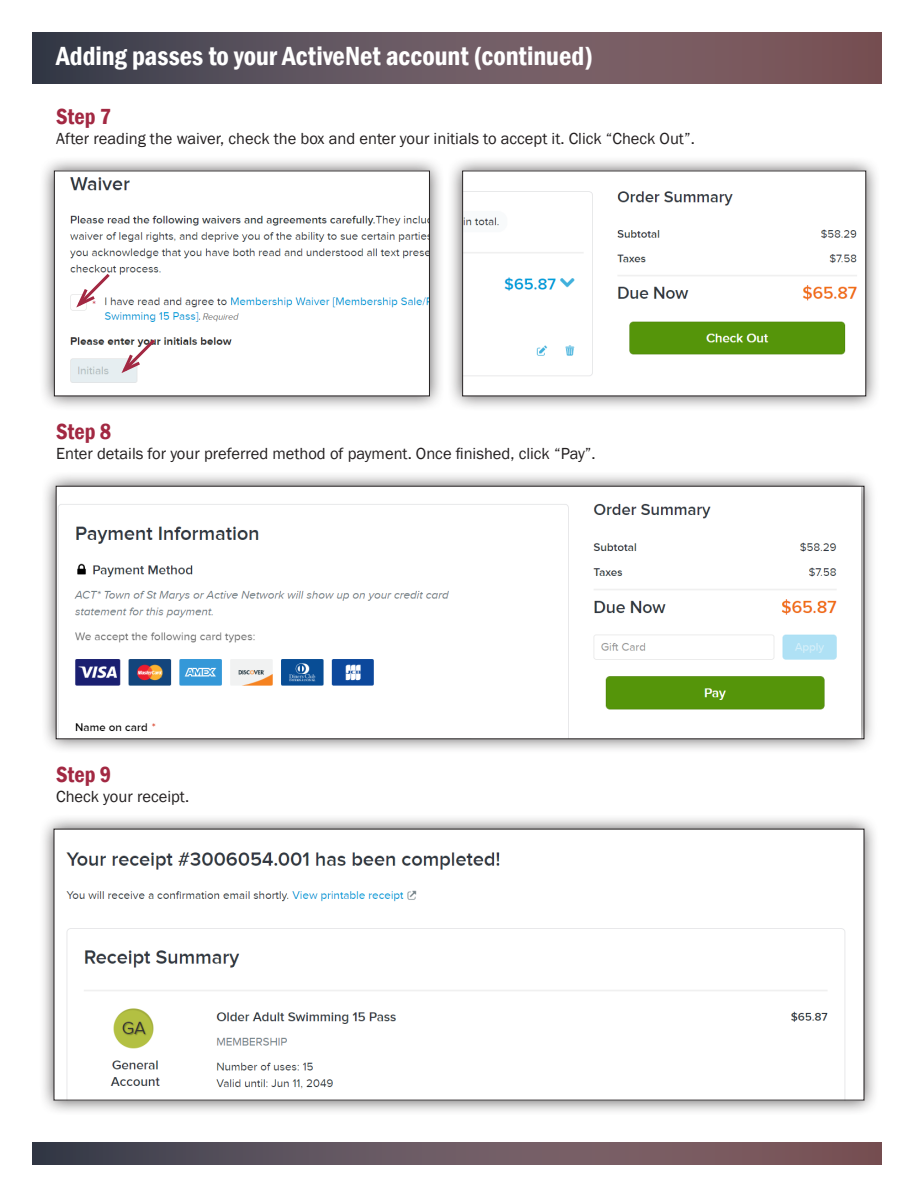
<style>
.page{position:relative;width:918px;height:1188px;background:#fff}
.page>*{position:absolute;margin:0;border:0;box-sizing:border-box;transform-origin:0 0}
.t1{font:600 condensed 27px "Franklin Gothic";color:#fff}
.t2{font:600 condensed 22.5px "Franklin Gothic";color:#a22842}
.t3{font:16.5px "Franklin Gothic";color:#231f20}
</style>
<div class="page">
<svg style="left:32px;top:32px;width:849px;height:51px;background:#66535c"></svg>
<svg style="left:32px;top:1142px;width:849px;height:23px;background:#66535c"></svg>
<div style="left:39px;top:155px;width:406px;height:257px;background:#231f20;opacity:.75"></div>
<img style="left:56px;top:173px;width:372px;height:221px">
<div style="left:54px;top:171px;width:376px;height:225px;border:1px solid #231f20"></div>
<div style="left:41px;top:471px;width:839px;height:284px;background:#231f20;opacity:.75"></div>
<img style="left:58px;top:488px;width:803px;height:249px">
<div style="left:56px;top:486px;width:808px;height:253px;border:1px solid #231f20"></div>
<div style="left:447px;top:155px;width:434px;height:257px;background:#231f20;opacity:.75"></div>
<img style="left:464px;top:173px;width:400px;height:221px">
<div style="left:38px;top:813px;width:842px;height:303px;background:#231f20;opacity:.75"></div>
<img style="left:56px;top:831px;width:806px;height:268px">
<svg style="left:73px;top:271px;width:40px;height:40px"></svg>
<svg style="left:118px;top:336px;width:40px;height:40px"></svg>
<p class="t1" style="left:56px;top:38px;width:538px">Adding passes to your ActiveNet account (continued)</p>
<p class="t2" style="left:56px;top:101px;width:57px">Step 7</p>
<p class="t3" style="left:56px;top:128px;width:640px">After reading the waiver, check the box and enter your initials to accept it. Click “Check Out”.</p>
<p class="t2" style="left:56px;top:417px;width:57px">Step 8</p>
<p class="t3" style="left:56px;top:443px;width:541px">Enter details for your preferred method of payment. Once finished, click “Pay”.</p>
<p class="t2" style="left:56px;top:759px;width:57px">Step 9</p>
<p class="t3" style="left:56px;top:786px;width:134px">Check your receipt.</p>
</div>
